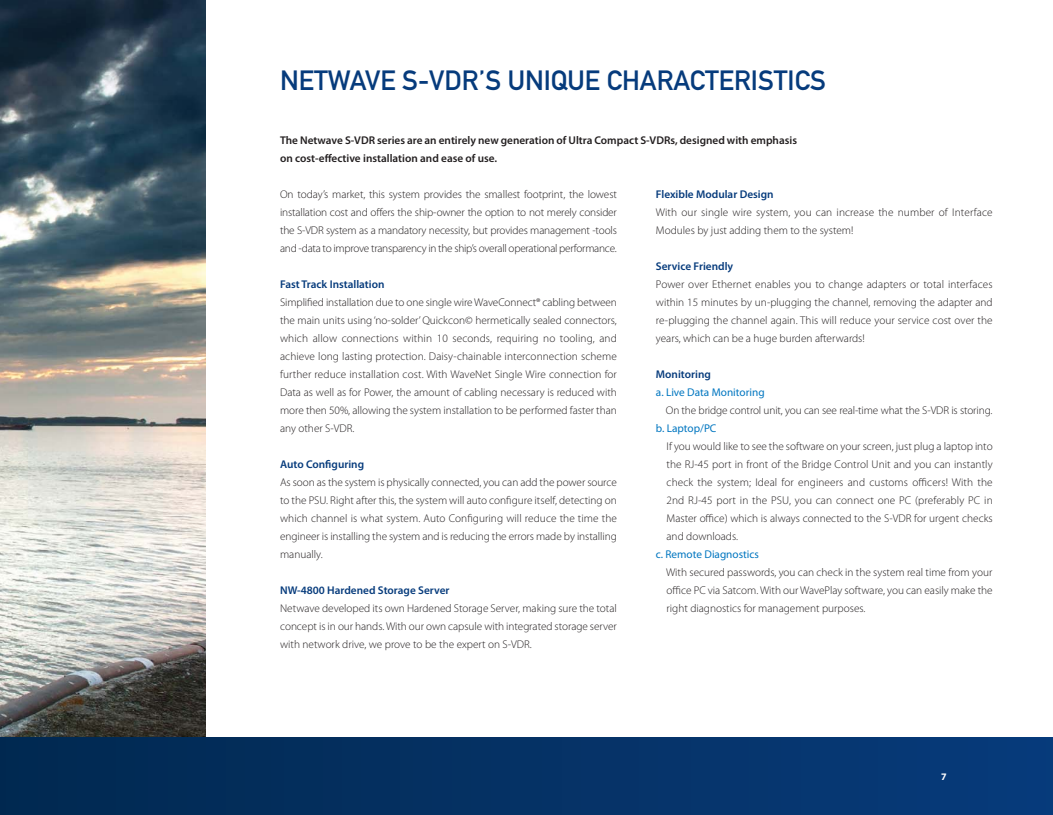
<style>
.page{position:relative;width:1053px;height:815px;background:#fff}
.page>*{position:absolute;margin:0;border:0;box-sizing:border-box;transform-origin:0 0}
.t1{font:27.5px "DIN Mittelschrift Alternate";color:#063b7c}
.t2{font:300 11.25px/18px "Myriad Pro";color:#231f20;text-align:justify}
.t3{font:600 11.25px/18px "Myriad Pro";color:#231f20}
.t4{font:600 11.25px "Myriad Pro";color:#063b7c}
.t5{font:11.25px "Myriad Pro";color:#0076c0}
.t6{font:700 10px "Myriad Pro";color:#fff}
</style>
<div class="page">
<img style="left:0;top:0;width:206px;height:737px">
<div style="left:0;top:737px;width:1052px;height:78px;background:linear-gradient(to right,#012950,#073b7b)"></div>
<h1 class="t1" style="left:280px;top:71px;width:547px">NETWAVE S-VDR’S UNIQUE CHARACTERISTICS</h1>
<p class="t3" style="left:280px;top:132px;width:518px">The Netwave S-VDR series are an entirely new generation of Ultra Compact S-VDRs, designed with emphasis on cost-effective installation and ease of use.</p>
<p class="t4" style="left:656px;top:190px;width:119px">Flexible Modular Design</p>
<p class="t2" style="left:656px;top:204px;width:338px">With our single wire system, you can increase the number of Interface<br>Modules by just adding them to the system!</p>
<p class="t4" style="left:656px;top:262px;width:79px">Service Friendly</p>
<p class="t2" style="left:656px;top:276px;width:338px">Power over Ethernet enables you to change adapters or total interfaces within 15 minutes by un-plugging the channel, removing the adapter and re-plugging the channel again. This will reduce your service cost over the years, which can be a huge burden afterwards!</p>
<p class="t4" style="left:656px;top:370px;width:57px">Monitoring</p>
<p class="t5" style="left:656px;top:388px;width:110px">a. Live Data Monitoring</p>
<p class="t2" style="left:666px;top:402px;width:328px">On the bridge control unit, you can see real-time what the S-VDR is storing.</p>
<p class="t5" style="left:656px;top:424px;width:62px">b. Laptop/PC</p>
<p class="t2" style="left:666px;top:438px;width:327px">If you would like to see the software on your screen, just plug a laptop into the RJ-45 port in front of the Bridge Control Unit and you can instantly check the system; Ideal for engineers and customs officers! With the 2nd RJ-45 port in the PSU, you can connect one PC (preferably PC in Master office) which is always connected to the S-VDR for urgent checks and downloads.</p>
<p class="t5" style="left:656px;top:550px;width:105px">c. Remote Diagnostics</p>
<p class="t2" style="left:666px;top:564px;width:328px">With secured passwords, you can check in the system real time from your office PC via Satcom. With our WavePlay software, you can easily make the right diagnostics for management purposes.</p>
<p class="t2" style="left:280px;top:186px;width:338px">On today’s market, this system provides the smallest footprint, the lowest installation cost and offers the ship-owner the option to not merely consider the S-VDR system as a mandatory necessity, but provides management -tools and -data to improve transparency in the ship’s overall operational performance.</p>
<p class="t4" style="left:280px;top:280px;width:106px">Fast Track Installation</p>
<p class="t2" style="left:280px;top:294px;width:338px">Simplified installation due to one single wire WaveConnect® cabling between the main units using ‘no-solder’ Quickcon© hermetically sealed connectors, which allow connections within 10 seconds, requiring no tooling, and achieve long lasting protection. Daisy-chainable interconnection scheme further reduce installation cost. With WaveNet Single Wire connection for Data as well as for Power, the amount of cabling necessary is reduced with more then 50%, allowing the system installation to be performed faster than any other S-VDR.</p>
<p class="t4" style="left:280px;top:460px;width:86px">Auto Configuring</p>
<p class="t2" style="left:280px;top:474px;width:338px">As soon as the system is physically connected, you can add the power source to the PSU. Right after this, the system will auto configure itself, detecting on which channel is what system. Auto Configuring will reduce the time the engineer is installing the system and is reducing the errors made by installing manually.</p>
<p class="t4" style="left:280px;top:586px;width:171px">NW-4800 Hardened Storage Server</p>
<p class="t2" style="left:280px;top:600px;width:338px">Netwave developed its own Hardened Storage Server, making sure the total concept is in our hands. With our own capsule with integrated storage server with network drive, we prove to be the expert on S-VDR.</p>
<p class="t6" style="left:941px;top:770px;width:7px">7</p>
</div>
